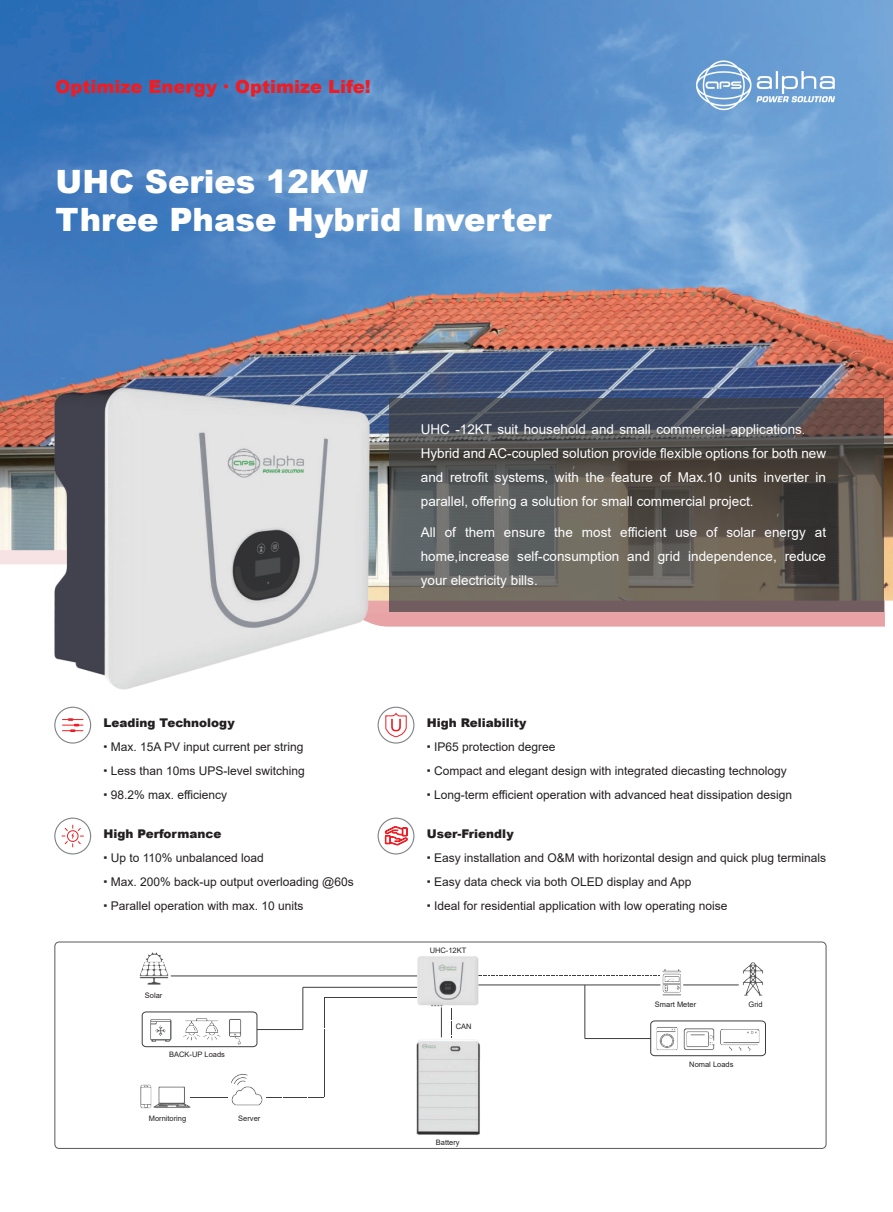
<style>
.page{position:relative;width:893px;height:1212px;background:#fff}
.page>*{position:absolute;margin:0;border:0;box-sizing:border-box;transform-origin:0 0}
.t1{font:900 32.1px/38.5px "Arial";color:#fff}
.t2{font:900 18px "Arial";color:#ee1d23}
.t3{font:13.5px/24px "Arial";color:#fff}
.t4{font:12px/24px "Arial";color:#231f20}
.t5{font:900 12px "Arial";color:#231f20}
.t6{font:7.5px "Arial";color:#231f20}
.s1{font-weight:900}
.s2{font-family:"Adobe Song Std";font-weight:300}
</style>
<div class="page">
<img style="left:0;top:0;width:893px;height:601px">
<svg style="left:390px;top:398px;width:494px;height:214px;background:#595553"></svg>
<img style="left:36px;top:379px;width:349px;height:311px">
<div style="left:378px;top:707px;width:36px;height:36px;border:1px solid #808285;border-radius:50%"></div>
<svg style="left:385px;top:713px;width:22px;height:25px"></svg>
<div style="left:54px;top:707px;width:37px;height:36px;border:1px solid #808285;border-radius:50%"></div>
<svg style="left:62px;top:718px;width:21px;height:14px"></svg>
<div style="left:54px;top:817px;width:37px;height:37px;border:1px solid #808285;border-radius:50%"></div>
<svg style="left:61px;top:824px;width:23px;height:24px"></svg>
<div style="left:378px;top:817px;width:36px;height:37px;border:1px solid #808285;border-radius:50%"></div>
<svg style="left:385px;top:826px;width:23px;height:19px"></svg>
<img style="left:139px;top:952px;width:29px;height:33px">
<img style="left:742px;top:962px;width:21px;height:34px">
<hr style="left:683px;top:985px;width:56px;height:1px;background:#3e3e3f">
<hr style="left:585px;top:1038px;width:66px;height:1px;background:#3e3e3f">
<hr style="left:478px;top:985px;width:182px;height:1px;background:#3e3e3f">
<hr style="left:171px;top:976px;width:246px;height:1px;background:#3e3e3f">
<hr style="left:303px;top:987px;width:114px;height:1px;background:#3e3e3f">
<svg style="left:190px;top:1097px;width:36px;height:1px"></svg>
<hr style="left:585px;top:985px;width:1px;height:53px;background:#3e3e3f">
<img style="left:226px;top:1074px;width:37px;height:32px">
<img style="left:140px;top:1084px;width:50px;height:24px">
<img style="left:416px;top:1037px;width:64px;height:99px">
<svg style="left:480px;top:975px;width:180px;height:1px"></svg>
<img style="left:660px;top:969px;width:21px;height:27px">
<svg style="left:650px;top:1020px;width:116px;height:36px"></svg>
<hr style="left:257px;top:1029px;width:46px;height:1px;background:#3e3e3f">
<hr style="left:303px;top:987px;width:1px;height:42px;background:#3e3e3f">
<hr style="left:441px;top:1007px;width:1px;height:30px;background:#3e3e3f">
<svg style="left:266px;top:997px;width:151px;height:101px"></svg>
<svg style="left:142px;top:1011px;width:115px;height:36px"></svg>
<img style="left:181px;top:1016px;width:40px;height:26px">
<img style="left:227px;top:1018px;width:16px;height:27px">
<img style="left:415px;top:956px;width:65px;height:50px">
<div style="left:54px;top:941px;width:772px;height:208px;border:1px solid #57585a;border-radius:4px"></div>
<img style="left:686px;top:46px;width:161px;height:79px">
<h2 class="t2" style="left:56px;top:80px;width:317px">Optimize Energy · Optimize Life!</h2>
<h1 class="t1" style="left:56px;top:165px;width:497px">UHC Series 12KW<br>Three Phase Hybrid Inverter</h1>
<p class="t5" style="left:103px;top:718px;width:133px">Leading Technology</p>
<p class="t4" style="left:103px;top:735px;width:203px;text-align:justify"><span class="s1">·</span> Max. 15A PV input current per string <span class="s1">·</span> Less than 10ms UPS-level switching <span class="s1">·</span> 98.2% max. efficiency</p>
<p class="t5" style="left:103px;top:829px;width:120px">High Performance</p>
<p class="t4" style="left:103px;top:847px;width:252px"><span class="s1">·</span> Up to 110% unbalanced load<br><span class="s1">·</span> Max. 200% back-up output overloading @60s <span class="s1">·</span> Parallel operation with max. 10 units</p>
<p class="t6" style="left:145px;top:992px;width:19px">Solar</p>
<p class="t6" style="left:169px;top:1051px;width:57px">BACK-UP Loads</p>
<p class="t6" style="left:149px;top:1115px;width:39px">Mornitoring</p>
<p class="t6" style="left:238px;top:1115px;width:24px">Server</p>
<p class="t3" style="left:421px;top:418px;width:407px">UHC -12KT suit household and small commercial applications<span class="s2">.<br></span>Hybrid and AC-coupled solution provide flexible options for both new and retrofit systems, with the feature of Max.10 units inverter in parallel, offering a solution for small commercial project.</p>
<p class="t3" style="left:421px;top:522px;width:407px;text-align:justify">All of them ensure the most efficient use of solar energy at home,increase self-consumption and grid independence, reduce your electricity bills.</p>
<p class="t5" style="left:427px;top:718px;width:101px">High Reliability</p>
<p class="t4" style="left:427px;top:736px;width:367px"><span class="s1">·</span> IP65 protection degree<br><span class="s1">·</span> Compact and elegant design with integrated diecasting technology <span class="s1">·</span> Long-term efficient operation with advanced heat dissipation design</p>
<p class="t5" style="left:427px;top:829px;width:89px">User-Friendly</p>
<p class="t4" style="left:427px;top:847px;width:401px"><span class="s1">·</span> Easy installation and O&amp;M with horizontal design and quick plug terminals <span class="s1">·</span> Easy data check via both OLED display and App<br><span class="s1">·</span> Ideal for residential application with low operating noise</p>
<p class="t6" style="left:430px;top:947px;width:38px">UHC-12KT</p>
<p class="t6" style="left:456px;top:1023px;width:17px">CAN</p>
<p class="t6" style="left:436px;top:1139px;width:25px">Battery</p>
<p class="t6" style="left:655px;top:1001px;width:43px">Smart Meter</p>
<p class="t6" style="left:748px;top:1001px;width:16px">Grid</p>
<p class="t6" style="left:689px;top:1061px;width:46px">Nomal Loads</p>
</div>
